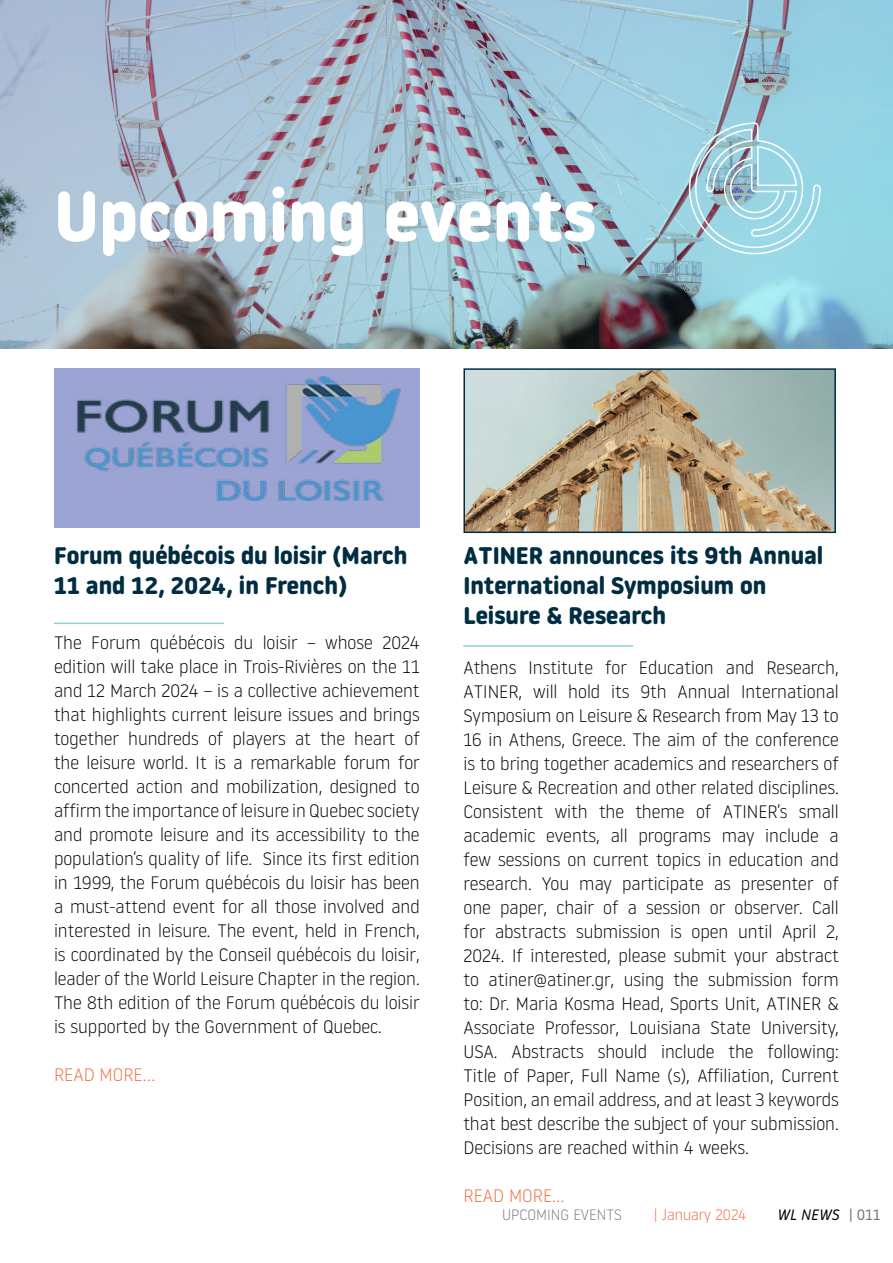
<style>
.page{position:relative;width:893px;height:1263px;background:#fff}
.page>*{position:absolute;margin:0;border:0;box-sizing:border-box;transform-origin:0 0}
.t1{font:700 70.5px "Noway Round";color:#fff}
.t2{font:700 24px/30px "Noway Round";color:#002d42}
.t3{font:300 18px/24px "Noway Round";color:#000;text-align:justify}
.t4{font:300 18px "Noway Round";color:#f16c43}
.t5{font:300 15px "Noway Round";color:#797a7d}
.t6{font:300 15px "Noway Round";color:#f16c43}
.t7{font:italic 15px "Noway Round";color:#000}
.s1{font-style:normal;color:#797a7d}
</style>
<div class="page">
<img style="left:0;top:0;width:893px;height:349px">
<svg style="left:688px;top:122px;width:133px;height:133px;background:#a2d0de"></svg>
<hr style="left:54px;top:622px;width:170px;height:2px;background:#96cfd4">
<div style="left:54px;top:368px;width:366px;height:159px;background:#9ba4d3"></div>
<img style="left:76px;top:376px;width:324px;height:124px">
<hr style="left:463px;top:645px;width:170px;height:2px;background:#96cfd4">
<img style="left:466px;top:371px;width:367px;height:159px">
<div style="left:463px;top:368px;width:373px;height:165px;border:2px solid #002d42"></div>
<h1 class="t1" style="left:54px;top:176px;width:543px">Upcoming events</h1>
<h2 class="t2" style="left:54px;top:541px;width:355px">Forum québécois du loisir (March<br>11 and 12, 2024, in French)</h2>
<p class="t3" style="left:54px;top:630px;width:367px">The Forum québécois du loisir – whose 2024 edition will take place in Trois-Rivières on the 11 and 12 March 2024 – is a collective achievement that highlights current leisure issues and brings together hundreds of players at the heart of the leisure world. It is a remarkable forum for concerted action and mobilization, designed to affirm the importance of leisure in Quebec society and promote leisure and its accessibility to the population’s quality of life. Since its first edition in 1999, the Forum québécois du loisir has been a must-attend event for all those involved and interested in leisure. The event, held in French, is coordinated by the Conseil québécois du loisir, leader of the World Leisure Chapter in the region.<br>The 8th edition of the Forum québécois du loisir is supported by the Government of Quebec.</p>
<p class="t4" style="left:54px;top:1062px;width:103px">READ MORE...</p>
<h2 class="t2" style="left:463px;top:541px;width:361px">ATINER announces its 9th Annual<br>International Symposium on<br>Leisure &amp; Research</h2>
<p class="t3" style="left:463px;top:654px;width:377px">Athens Institute for Education and Research, ATINER, will hold its 9th Annual International Symposium on Leisure &amp; Research from May 13 to 16 in Athens, Greece. The aim of the conference is to bring together academics and researchers of Leisure &amp; Recreation and other related disciplines.<br>Consistent with the theme of ATINER’s small academic events, all programs may include a few sessions on current topics in education and research. You may participate as presenter of one paper, chair of a session or observer. Call for abstracts submission is open until April 2, 2024. If interested, please submit your abstract to atiner@atiner.gr, using the submission form to: Dr. Maria Kosma Head, Sports Unit, ATINER &amp; Associate Professor, Louisiana State University, USA. Abstracts should include the following:<br>Title of Paper, Full Name (s), Affiliation, Current Position, an email address, and at least 3 keywords that best describe the subject of your submission.<br>Decisions are reached within 4 weeks.</p>
<p class="t4" style="left:463px;top:1183px;width:101px">READ MORE…</p>
<p class="t5" style="left:502px;top:1204px;width:121px">UPCOMING EVENTS</p>
<p class="t6" style="left:654px;top:1204px;width:94px">| January 2024</p>
<p class="t7" style="left:777px;top:1204px;width:105px">WL NEWS <span class="s1">| 011</span></p>
</div>
